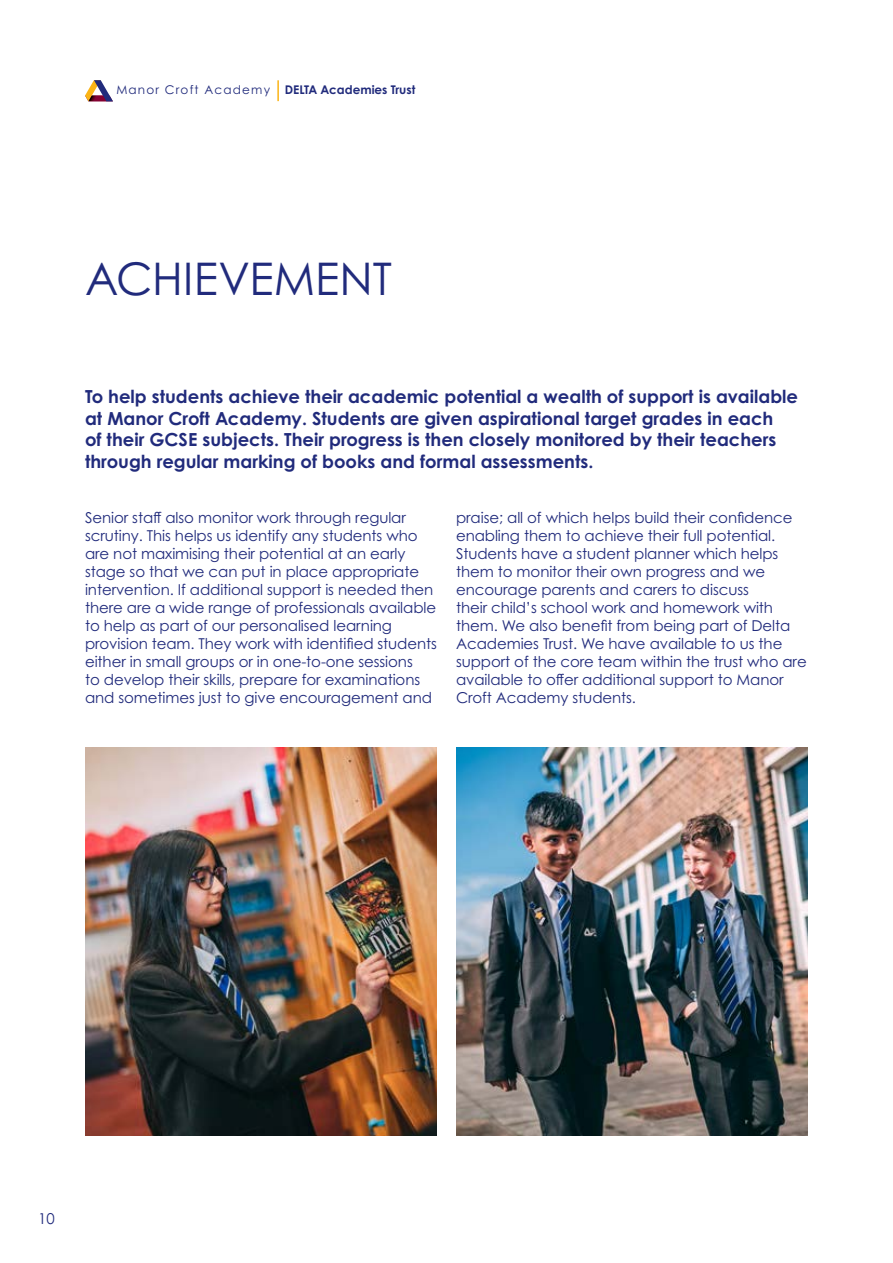
<style>
.page{position:relative;width:893px;height:1263px;background:#fff}
.page>*{position:absolute;margin:0;border:0;box-sizing:border-box;transform-origin:0 0}
.t1{font:45px "Century Gothic Pro";color:#212b7c}
.t2{font:700 18px/21.6px "Century Gothic Pro";color:#212b7c}
.t3{font:15px/18px "Century Gothic Pro";letter-spacing:-.005em;color:#212b7c}
.t4{font:700 12px "Century Gothic Pro";color:#212b7c}
.s1{font-weight:400}
</style>
<div class="page">
<img style="left:85px;top:748px;width:352px;height:387px">
<img style="left:456px;top:748px;width:352px;height:387px">
<svg style="left:85px;top:80px;width:28px;height:21px"></svg>
<hr style="left:277px;top:80px;width:2px;height:21px;background:#fbb416">
<p class="t4" style="left:116px;top:83px;width:301px"><span class="s1">Manor Croft Academy</span> DELTA Academies Trust</p>
<h1 class="t1" style="left:85px;top:251px;width:308px">ACHIEVEMENT</h1>
<p class="t2" style="left:85px;top:385px;width:714px">To help students achieve their academic potential a wealth of support is available at Manor Croft Academy. Students are given aspirational target grades in each<br>of their GCSE subjects. Their progress is then closely monitored by their teachers through regular marking of books and formal assessments.</p>
<p class="t3" style="left:85px;top:508px;width:353px">Senior staff also monitor work through regular scrutiny. This helps us identify any students who are not maximising their potential at an early stage so that we can put in place appropriate intervention. If additional support is needed then there are a wide range of professionals available to help as part of our personalised learning provision team. They work with identified students either in small groups or in one-to-one sessions<br>to develop their skills, prepare for examinations and sometimes just to give encouragement and</p>
<p class="t3" style="left:456px;top:508px;width:352px">praise; all of which helps build their confidence enabling them to achieve their full potential.<br>Students have a student planner which helps them to monitor their own progress and we encourage parents and carers to discuss<br>their child’s school work and homework with them. We also benefit from being part of Delta Academies Trust. We have available to us the support of the core team within the trust who are available to offer additional support to Manor Croft Academy students.</p>
<p class="t3" style="left:38px;top:1209px;width:18px">10</p>
</div>
